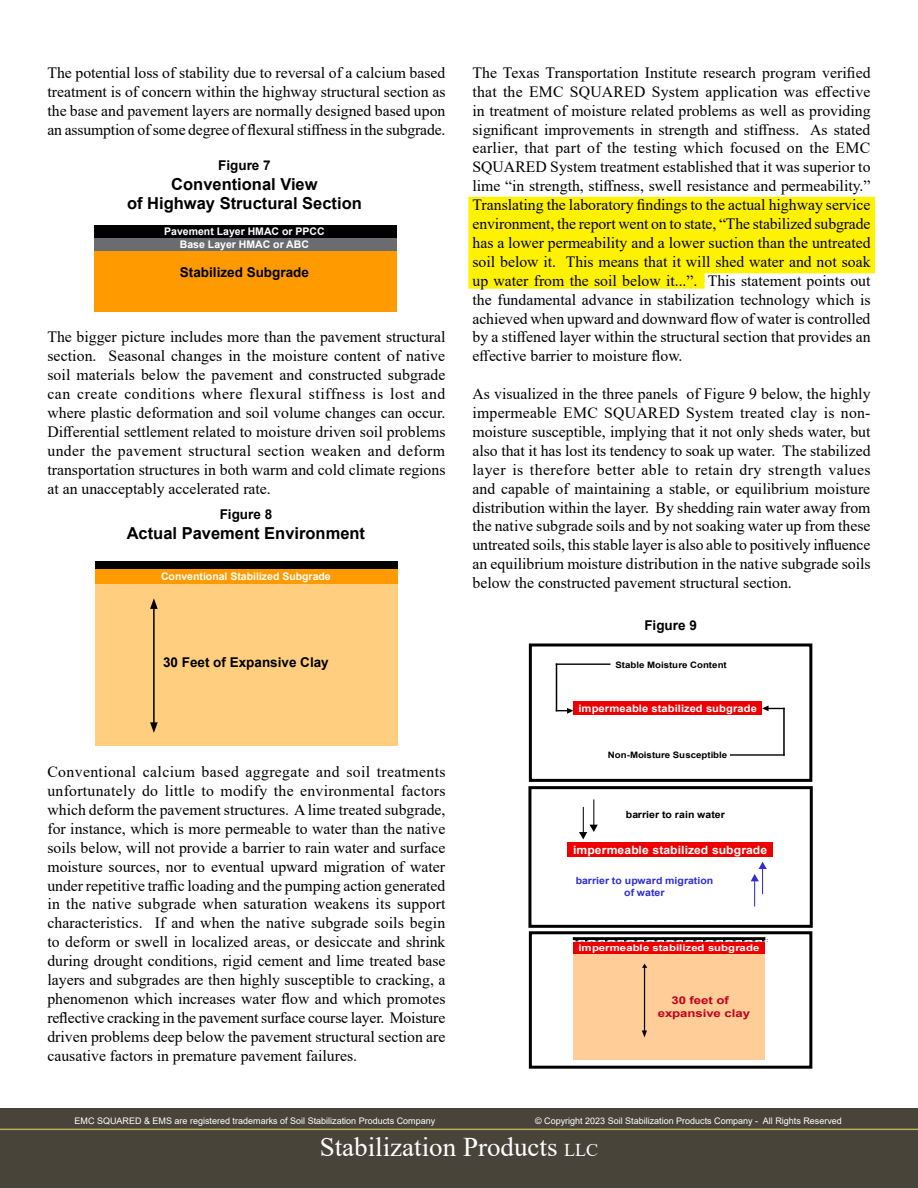
<style>
.page{position:relative;width:918px;height:1188px;background:#fff}
.page>*{position:absolute;margin:0;border:0;box-sizing:border-box;transform-origin:0 0}
.t1{font:27px "Times New Roman";color:#fff}
.t2{font:700 16.5px/19.8px "Arial";color:#000;text-align:center}
.t3{font:15.75px/18.9px "Times New Roman";color:#000;text-align:justify}
.t4{font:700 13.5px "Arial";color:#000}
.t5{font:700 11.4px "Arial";letter-spacing:.01em;color:#fff;scale:1.07 1}
.t6{font:700 10.8px/12.8px "Arial";color:#c2001c;scale:1.23 1}
.t7{font:700 10.5px/12.6px "Arial";color:#fff;text-align:center}
.t8{font:700 10.2px "Arial";letter-spacing:.01em;color:#fff;scale:1.09 1}
.t9{font:700 9.9px/11.7px "Arial";letter-spacing:.005em;color:#2f2fd1;text-align:center;scale:1.07 1}
.t10{font:700 9.9px "Arial";letter-spacing:.005em;color:#000;scale:1.07 1}
.t11{font:700 9.3px "Arial";letter-spacing:.01em;color:#fff;scale:1.23 1}
.t12{font:9px "Arial";color:#fff}
.t13{font:700 8.85px "Arial";letter-spacing:.005em;color:#000;scale:1.09 1}
.s1{font-size:18px}
</style>
<div class="page">
<div style="left:0;top:1108px;width:918px;height:80px;background:#484439"></div>
<hr style="left:0;top:1129px;width:918px;height:1px;background:#bbab5a">
<svg style="left:468px;top:196px;width:407px;height:93px;background:#fff314"></svg>
<div style="left:573px;top:702px;width:189px;height:13px;background:#e00"></div>
<hr style="left:557px;top:663px;width:53px;height:2px;background:#000">
<hr style="left:556px;top:664px;width:1px;height:47px;background:#000">
<svg style="left:557px;top:708px;width:16px;height:6px"></svg>
<hr style="left:731px;top:754px;width:53px;height:2px;background:#000">
<hr style="left:783px;top:708px;width:2px;height:47px;background:#000">
<svg style="left:762px;top:705px;width:22px;height:6px"></svg>
<div style="left:529px;top:644px;width:283px;height:138px;border:3px solid #000"></div>
<div style="left:528px;top:786px;width:285px;height:142px;border:3px solid #000"></div>
<div style="left:529px;top:931px;width:283px;height:138px;border:3px solid #000"></div>
<div style="left:567px;top:842px;width:206px;height:15px;background:#e00"></div>
<svg style="left:579px;top:800px;width:19px;height:39px"></svg>
<svg style="left:751px;top:862px;width:16px;height:44px"></svg>
<div style="left:573px;top:950px;width:192px;height:109px;background:#ffcd98"></div>
<hr style="left:573px;top:940px;width:194px;height:2px;background:#bfbfbf">
<div style="left:573px;top:942px;width:192px;height:12px;background:#e00"></div>
<div style="left:573px;top:937px;width:192px;height:3px;border:1px solid #000"></div>
<hr style="left:644px;top:967px;width:1px;height:64px;background:#000">
<svg style="left:642px;top:964px;width:5px;height:4px"></svg>
<svg style="left:642px;top:1031px;width:5px;height:6px"></svg>
<div style="left:94px;top:251px;width:302px;height:60px;background:#ff9b00"></div>
<div style="left:94px;top:238px;width:302px;height:13px;background:#6b6c6f"></div>
<div style="left:94px;top:226px;width:302px;height:12px;background:#000"></div>
<div style="left:95px;top:582px;width:303px;height:163px;background:#ffce7e"></div>
<div style="left:95px;top:569px;width:303px;height:14px;background:#ff9b00"></div>
<div style="left:95px;top:561px;width:303px;height:8px;background:#000"></div>
<hr style="left:153px;top:607px;width:2px;height:118px;background:#000">
<svg style="left:150px;top:598px;width:8px;height:11px"></svg>
<svg style="left:150px;top:722px;width:8px;height:11px"></svg>
<p class="t3" style="left:47px;top:63px;width:400px">The potential loss of stability due to reversal of a calcium based treatment is of concern within the highway structural section as the base and pavement layers are normally designed based upon an assumption of some degree of flexural stiffness in the subgrade.</p>
<p class="t4" style="left:218px;top:156px;width:54px">Figure 7</p>
<p class="t2" style="left:127px;top:174px;width:236px">Conventional View<br>of Highway Structural Section</p>
<p class="t7" style="left:164px;top:226px;width:162px">Pavement Layer HMAC or PPCC<br>Base Layer HMAC or ABC</p>
<p class="t4" style="left:180px;top:263px;width:131px">Stabilized Subgrade</p>
<p class="t3" style="left:47px;top:327px;width:400px">The bigger picture includes more than the pavement structural section. Seasonal changes in the moisture content of native soil materials below the pavement and constructed subgrade can create conditions where flexural stiffness is lost and where plastic deformation and soil volume changes can occur.<br>Differential settlement related to moisture driven soil problems under the pavement structural section weaken and deform transportation structures in both warm and cold climate regions at an unacceptably accelerated rate.</p>
<p class="t4" style="left:220px;top:505px;width:54px">Figure 8</p>
<p class="t2" style="left:127px;top:523px;width:240px">Actual Pavement Environment</p>
<p class="t7" style="left:161px;top:570px;width:171px">Conventional Stabilized Subgrade</p>
<p class="t4" style="left:163px;top:653px;width:167px">30 Feet of Expansive Clay</p>
<p class="t3" style="left:47px;top:762px;width:400px">Conventional calcium based aggregate and soil treatments unfortunately do little to modify the environmental factors which deform the pavement structures. A lime treated subgrade, for instance, which is more permeable to water than the native soils below, will not provide a barrier to rain water and surface moisture sources, nor to eventual upward migration of water under repetitive traffic loading and the pumping action generated in the native subgrade when saturation weakens its support characteristics. If and when the native subgrade soils begin to deform or swell in localized areas, or desiccate and shrink during drought conditions, rigid cement and lime treated base layers and subgrades are then highly susceptible to cracking, a phenomenon which increases water flow and which promotes reflective cracking in the pavement surface course layer. Moisture driven problems deep below the pavement structural section are causative factors in premature pavement failures.</p>
<p class="t3" style="left:472px;top:63px;width:400px">The Texas Transportation Institute research program verified that the EMC SQUARED System application was effective in treatment of moisture related problems as well as providing significant improvements in strength and stiffness. As stated earlier, that part of the testing which focused on the EMC SQUARED System treatment established that it was superior to lime “in strength, stiffness, swell resistance and permeability.” Translating the laboratory findings to the actual highway service environment, the report went on to state, “The stabilized subgrade has a lower permeability and a lower suction than the untreated soil below it. This means that it will shed water and not soak up water from the soil below it...”. This statement points out the fundamental advance in stabilization technology which is achieved when upward and downward flow of water is controlled by a stiffened layer within the structural section that provides an effective barrier to moisture flow.</p>
<p class="t3" style="left:472px;top:384px;width:400px">As visualized in the three panels of Figure 9 below, the highly impermeable EMC SQUARED System treated clay is non&shy;moisture susceptible, implying that it not only sheds water, but also that it has lost its tendency to soak up water. The stabilized layer is therefore better able to retain dry strength values and capable of maintaining a stable, or equilibrium moisture distribution within the layer. By shedding rain water away from the native subgrade soils and by not soaking water up from these untreated soils, this stable layer is also able to positively influence an equilibrium moisture distribution in the native subgrade soils below the constructed pavement structural section.</p>
<p class="t4" style="left:644px;top:615px;width:54px">Figure 9</p>
<p class="t13" style="left:615px;top:658px;width:104px">Stable Moisture Content</p>
<p class="t8" style="left:579px;top:702px;width:165px">impermeable stabilized subgrade</p>
<p class="t13" style="left:608px;top:749px;width:111px">Non-Moisture Susceptible</p>
<p class="t10" style="left:626px;top:808px;width:94px">barrier to rain water</p>
<p class="t5" style="left:573px;top:842px;width:183px">impermeable stabilized subgrade</p>
<p class="t9" style="left:576px;top:875px;width:130px">barrier to upward migration of water</p>
<p class="t11" style="left:579px;top:941px;width:149px">impermeable stabilized subgrade</p>
<p class="t6" style="left:658px;top:994px;width:77px;text-indent:14px">30 feet of expansive clay</p>
<p class="t12" style="left:75px;top:1115px;width:362px">EMC SQUARED &amp; EMS are registered trademarks of Soil Stabilization Products Company</p>
<h1 class="t1" style="left:320px;top:1128px;width:280px">Stabilization Products <span class="s1">LLC</span></h1>
<p class="t12" style="left:535px;top:1115px;width:308px">© Copyright 2023 Soil Stabilization Products Company - All Rights Reserved</p>
</div>
